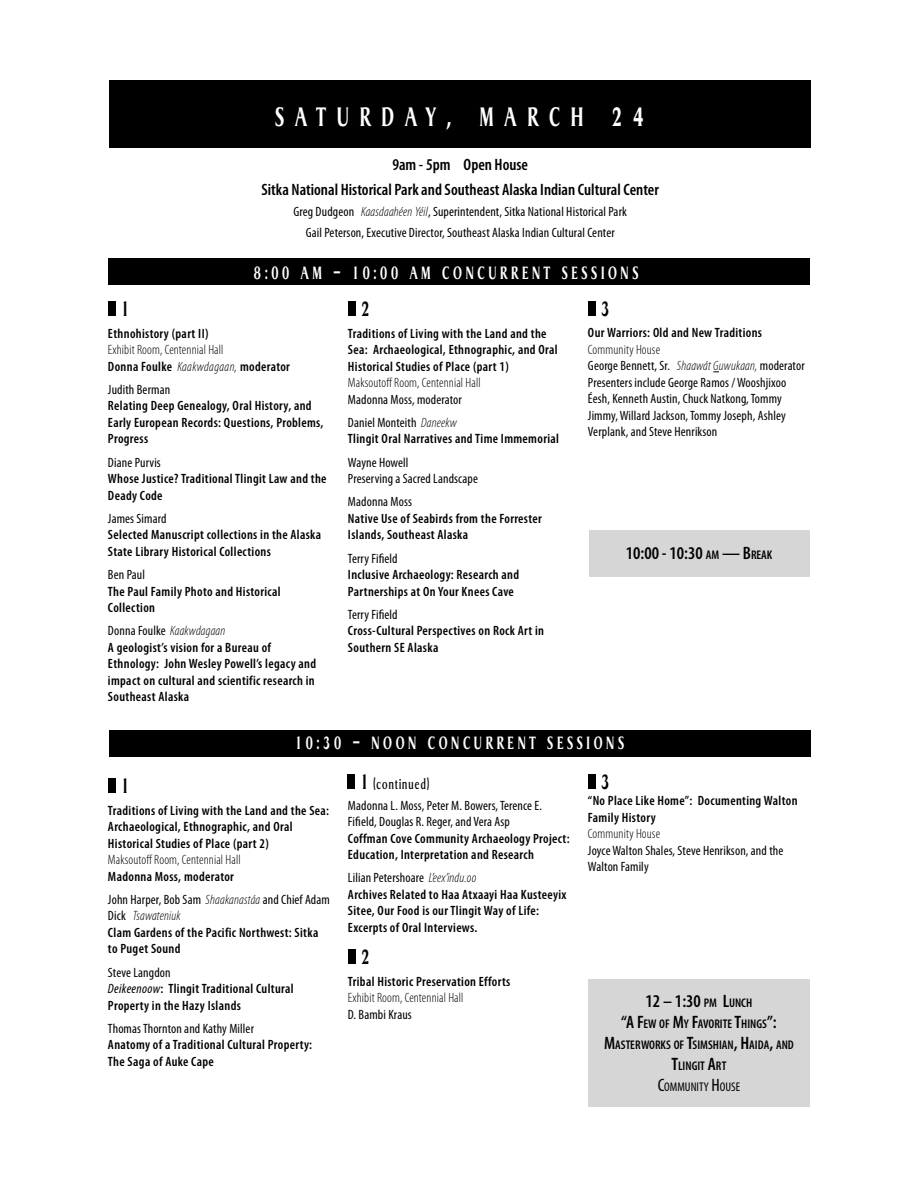
<style>
.page{position:relative;width:918px;height:1188px;background:#fff}
.page>*{position:absolute;margin:0;border:0;box-sizing:border-box;transform-origin:0 0}
.head1{font:700 27px "Griffon Cond";letter-spacing:.4em;color:#fff}
.number{font:700 21px "Griffon Cond";color:#000}
.itemlower{font:700 21px "Griffon Cond";color:#000}
.margintimes{font:700 18px "Griffon Cond";letter-spacing:.2em;color:#fff}
.break{font:600 condensed 18px "Myriad Pro";color:#000}
.amitems{font:600 condensed 16.5px "Myriad Pro";color:#000}
.itemlower-2{font:600 condensed 13.5px/16.5px "Myriad Pro";letter-spacing:.025em;color:#000}
.presenters2{font:condensed 13.5px/16.5px "Myriad Pro";letter-spacing:.01em;color:#000}
.presenters2-2{font:300 condensed 13.5px "Myriad Pro";letter-spacing:.01em;color:#000}
.itemlower-3{font:300 condensed 13.5px "Myriad Pro";letter-spacing:.01em;color:#000}
.break-2{font:600 condensed 12.6px/21px "Myriad Pro";color:#000;text-align:center}
.break-3{font:condensed 12.6px "Myriad Pro";color:#000}
.itemlower-4{font:700 12px "Griffon Cond";letter-spacing:.1em;color:#000}
.s1{font-weight:300;font-style:italic}
.s2{font-size:12.6px}
.s3{font-weight:400;font-style:italic}
.s4{font-size:21px}
.s5{font-size:18px}
</style>
<div class="page">
<div style="left:588px;top:979px;width:222px;height:128px;background:#d6d6d6"></div>
<div style="left:109px;top:81px;width:702px;height:67px;background:#000"></div>
<div style="left:589px;top:531px;width:221px;height:46px;background:#d6d6d6"></div>
<div style="left:108px;top:258px;width:702px;height:27px;background:#000"></div>
<div style="left:109px;top:730px;width:702px;height:27px;background:#000"></div>
<div style="left:108px;top:301px;width:7px;height:15px;background:#000"></div>
<div style="left:348px;top:301px;width:7px;height:15px;background:#000"></div>
<div style="left:588px;top:301px;width:7px;height:15px;background:#000"></div>
<div style="left:108px;top:778px;width:7px;height:15px;background:#000"></div>
<div style="left:348px;top:949px;width:7px;height:15px;background:#000"></div>
<div style="left:588px;top:774px;width:7px;height:15px;background:#000"></div>
<div style="left:347px;top:774px;width:8px;height:15px;background:#000"></div>
<p class="head1" style="left:275px;top:98px;width:370px">SATURDAY, MARCH 24</p>
<p class="amitems" style="left:392px;top:155px;width:137px">9am - 5pm Open House</p>
<p class="amitems" style="left:262px;top:180px;width:399px">Sitka National Historical Park and Southeast Alaska Indian Cultural Center</p>
<p class="presenters2" style="left:293px;top:203px;width:335px">Greg Dudgeon <span class="s1">Kaasdaahéen Yéil</span>, Superintendent, Sitka National Historical Park</p>
<p class="presenters2" style="left:306px;top:224px;width:311px">Gail Peterson, Executive Director, Southeast Alaska Indian Cultural Center</p>
<p class="margintimes" style="left:254px;top:260px;width:386px">8:00 AM – 10:00 AM CONCURRENT SESSIONS</p>
<p class="number" style="left:121px;top:294px;width:10px">1</p>
<p class="itemlower-2" style="left:108px;top:325px;width:102px">Ethnohistory (part II)</p>
<p class="presenters2-2" style="left:108px;top:342px;width:117px">Exhibit Room, Centennial Hall</p>
<p class="itemlower-2" style="left:108px;top:358px;width:184px">Donna Foulke <span class="s1">Kaakwdagaan,</span> moderator</p>
<p class="presenters2" style="left:108px;top:381px;width:64px">Judith Berman</p>
<p class="itemlower-2" style="left:108px;top:398px;width:217px">Relating Deep Genealogy, Oral History, and<br>Early European Records: Questions, Problems,<br>Progress</p>
<p class="presenters2" style="left:108px;top:454px;width:54px">Diane Purvis</p>
<p class="itemlower-2" style="left:108px;top:471px;width:220px">Whose Justice? Traditional Tlingit Law and the<br>Deady Code</p>
<p class="presenters2" style="left:108px;top:510px;width:60px">James Simard</p>
<p class="itemlower-2" style="left:108px;top:527px;width:215px">Selected Manuscript collections in the Alaska<br>State Library Historical Collections</p>
<p class="presenters2" style="left:108px;top:567px;width:39px">Ben Paul</p>
<p class="itemlower-2" style="left:108px;top:583px;width:174px">The Paul Family Photo and Historical<br>Collection</p>
<p class="presenters2" style="left:108px;top:623px;width:119px">Donna Foulke <span class="s1">Kaakwdagaan</span></p>
<p class="itemlower-2" style="left:108px;top:639px;width:210px">A geologist’s vision for a Bureau of Ethnology: John Wesley Powell’s legacy and impact on cultural and scientific research in Southeast Alaska</p>
<p class="number" style="left:361px;top:294px;width:10px">2</p>
<p class="itemlower-2" style="left:348px;top:325px;width:211px">Traditions of Living with the Land and the<br>Sea: Archaeological, Ethnographic, and Oral<br>Historical Studies of Place (part 1)</p>
<p class="itemlower-3" style="left:348px;top:376px;width:134px">Maksoutoff Room, Centennial Hall</p>
<p class="presenters2" style="left:348px;top:391px;width:115px">Madonna Moss, moderator</p>
<p class="presenters2" style="left:348px;top:414px;width:110px">Daniel Monteith <span class="s1">Daneekw</span></p>
<p class="itemlower-2" style="left:348px;top:431px;width:212px">Tlingit Oral Narratives and Time Immemorial</p>
<p class="presenters2" style="left:348px;top:454px;width:62px">Wayne Howell</p>
<p class="presenters2" style="left:348px;top:471px;width:131px">Preserving a Sacred Landscape</p>
<p class="presenters2" style="left:348px;top:494px;width:66px">Madonna Moss</p>
<p class="itemlower-2" style="left:348px;top:510px;width:195px">Native Use of Seabirds from the Forrester<br>Islands, Southeast Alaska</p>
<p class="presenters2" style="left:348px;top:550px;width:51px">Terry Fifield</p>
<p class="itemlower-2" style="left:348px;top:567px;width:173px">Inclusive Archaeology: Research and<br>Partnerships at On Your Knees Cave</p>
<p class="presenters2" style="left:348px;top:606px;width:51px">Terry Fifield</p>
<p class="itemlower-2" style="left:348px;top:623px;width:198px">Cross-Cultural Perspectives on Rock Art in<br>Southern SE Alaska</p>
<p class="number" style="left:601px;top:294px;width:10px">3</p>
<p class="itemlower-2" style="left:588px;top:325px;width:176px">Our Warriors: Old and New Traditions</p>
<p class="presenters2-2" style="left:588px;top:342px;width:74px">Community House</p>
<p class="presenters2" style="left:588px;top:358px;width:218px">George Bennett, Sr. <span class="s1">Shaawát Guwukaan,</span> moderator</p>
<p class="presenters2" style="left:588px;top:375px;width:200px">Presenters include George Ramos / Wooshjixoo Éesh, Kenneth Austin, Chuck Natkong, Tommy Jimmy, Willard Jackson, Tommy Joseph, Ashley Verplank, and Steve Henrikson</p>
<p class="break" style="left:626px;top:543px;width:148px">10:00 - 10:30 <span class="s2">AM</span> — B<span class="s2">REAK</span></p>
<p class="margintimes" style="left:295px;top:730px;width:331px">10:30 – NOON CONCURRENT SESSIONS</p>
<p class="number" style="left:121px;top:771px;width:10px">1</p>
<p class="itemlower-2" style="left:108px;top:802px;width:223px">Traditions of Living with the Land and the Sea:</p>
<p class="itemlower-2" style="left:108px;top:819px;width:186px">Archaeological, Ethnographic, and Oral<br>Historical Studies of Place (part 2)</p>
<p class="presenters2-2" style="left:108px;top:852px;width:134px">Maksoutoff Room, Centennial Hall</p>
<p class="itemlower-2" style="left:108px;top:868px;width:128px">Madonna Moss, moderator</p>
<p class="presenters2" style="left:108px;top:891px;width:223px">John Harper, Bob Sam <span class="s1">Shaakanastáa</span> and Chief Adam<br>Dick <span class="s1">Tsawateniuk</span></p>
<p class="itemlower-2" style="left:108px;top:924px;width:212px">Clam Gardens of the Pacific Northwest: Sitka to Puget Sound</p>
<p class="presenters2" style="left:108px;top:964px;width:64px">Steve Langdon</p>
<p class="itemlower-2" style="left:108px;top:981px;width:187px"><span class="s3">Deikeenoow</span>: Tlingit Traditional Cultural<br>Property in the Hazy Islands</p>
<p class="presenters2" style="left:108px;top:1020px;width:148px">Thomas Thornton and Kathy Miller</p>
<p class="itemlower-2" style="left:108px;top:1037px;width:206px">Anatomy of a Traditional Cultural Property:<br>The Saga of Auke Cape</p>
<p class="itemlower-4" style="left:360px;top:776px;width:70px"><span class="s4">1</span> (continued)</p>
<p class="presenters2" style="left:348px;top:797px;width:196px">Madonna L. Moss, Peter M. Bowers, Terence E.<br>Fifield, Douglas R. Reger, and Vera Asp</p>
<p class="itemlower-2" style="left:348px;top:830px;width:223px">Coffman Cove Community Archaeology Project:<br>Education, Interpretation and Research</p>
<p class="presenters2" style="left:348px;top:870px;width:130px">Lilian Petershoare <span class="s1">L’eex’indu.oo</span></p>
<p class="itemlower-2" style="left:348px;top:886px;width:220px">Archives Related to Haa Atxaayi Haa Kusteeyix<br>Sitee, Our Food is our Tlingit Way of Life:<br>Excerpts of Oral Interviews.</p>
<p class="number" style="left:361px;top:942px;width:10px">2</p>
<p class="itemlower-2" style="left:348px;top:973px;width:164px">Tribal Historic Preservation Efforts</p>
<p class="presenters2-2" style="left:348px;top:991px;width:117px">Exhibit Room, Centennial Hall</p>
<p class="presenters2" style="left:348px;top:1006px;width:65px">D. Bambi Kraus</p>
<p class="itemlower" style="left:601px;top:766px;width:10px">3</p>
<p class="itemlower-2" style="left:588px;top:793px;width:211px">“No Place Like Home”: Documenting Walton<br>Family History</p>
<p class="presenters2-2" style="left:588px;top:826px;width:74px">Community House</p>
<p class="presenters2" style="left:588px;top:842px;width:197px">Joyce Walton Shales, Steve Henrikson, and the<br>Walton Family</p>
<p class="break" style="left:646px;top:991px;width:108px">12 – 1:30 <span class="s2">PM</span> L<span class="s2">UNCH</span></p>
<p class="break-2" style="left:604px;top:1014px;width:191px"><span class="s5">“A F</span>EW OF <span class="s5">M</span>Y <span class="s5">F</span>AVORITE <span class="s5">T</span>HINGS<span class="s5">”:<br>M</span>ASTERWORKS OF <span class="s5">T</span>SIMSHIAN<span class="s5">, H</span>AIDA<span class="s5">,</span> AND<br><span class="s5">T</span>LINGIT <span class="s5">A</span>RT</p>
<p class="break-3" style="left:658px;top:1080px;width:84px"><span class="s5">C</span>OMMUNITY <span class="s5">H</span>OUSE</p>
</div>
